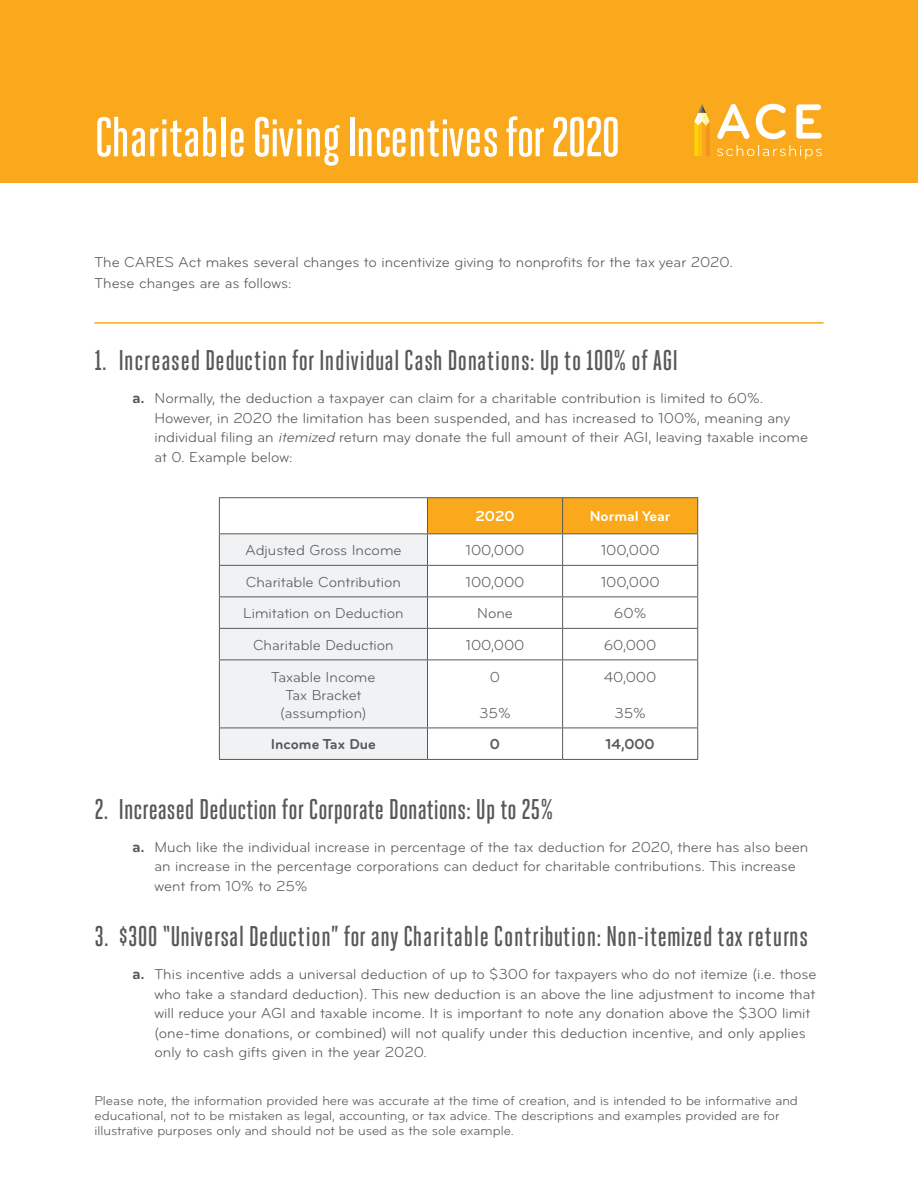
<style>
.page{position:relative;width:918px;height:1188px;background:#fff}
.page>*{position:absolute;margin:0;border:0;box-sizing:border-box;transform-origin:0 0}
.t1{font:500 55.5px "Heroic Condensed";color:#fff}
.Skin_in_the_game_con{font:500 28.5px "Heroic Condensed";letter-spacing:.03em;color:#57585a}
.Skin_in_the_game_con-2{font:500 28.5px "Heroic Condensed";color:#57585a}
.Skin_in_the_game_con-3{font:15px/19.5px "Bryant";color:#57585a}
.t2{font:700 15px "Bryant";color:#57585a}
.Skin_in_the_game_con-4{font:700 15px "Bryant";color:#fff}
.Skin_in_the_game_con-5{font:13.5px/15px "Bryant";color:#57585a}
.s1{font-weight:700;font-size:16.5px}
.s2{font-style:italic}
</style>
<div class="page">
<div style="left:0;top:0;width:918px;height:182px;background:#f9a91b"></div>
<hr style="left:94px;top:322px;width:730px;height:2px;background:#f9a91b">
<div style="left:428px;top:498px;width:269px;height:35px;background:#f9a91b"></div>
<div style="left:220px;top:534px;width:207px;height:225px;background:#f1f2f3"></div>
<hr style="left:219px;top:497px;width:209px;height:1px;background:#57585a">
<hr style="left:219px;top:498px;width:1px;height:35px;background:#57585a">
<hr style="left:428px;top:497px;width:135px;height:1px;background:#57585a">
<hr style="left:427px;top:498px;width:1px;height:35px;background:#57585a">
<hr style="left:563px;top:497px;width:135px;height:1px;background:#57585a">
<hr style="left:562px;top:498px;width:1px;height:35px;background:#57585a">
<hr style="left:697px;top:498px;width:1px;height:35px;background:#57585a">
<hr style="left:219px;top:533px;width:209px;height:1px;background:#57585a">
<hr style="left:219px;top:534px;width:1px;height:31px;background:#57585a">
<hr style="left:428px;top:533px;width:135px;height:1px;background:#57585a">
<hr style="left:427px;top:534px;width:1px;height:31px;background:#57585a">
<hr style="left:563px;top:533px;width:135px;height:1px;background:#57585a">
<hr style="left:562px;top:534px;width:1px;height:31px;background:#57585a">
<hr style="left:697px;top:534px;width:1px;height:31px;background:#57585a">
<hr style="left:219px;top:565px;width:209px;height:1px;background:#57585a">
<hr style="left:219px;top:566px;width:1px;height:30px;background:#57585a">
<hr style="left:428px;top:565px;width:135px;height:1px;background:#57585a">
<hr style="left:427px;top:566px;width:1px;height:30px;background:#57585a">
<hr style="left:563px;top:565px;width:135px;height:1px;background:#57585a">
<hr style="left:562px;top:566px;width:1px;height:30px;background:#57585a">
<hr style="left:697px;top:566px;width:1px;height:30px;background:#57585a">
<hr style="left:219px;top:596px;width:209px;height:1px;background:#57585a">
<hr style="left:219px;top:597px;width:1px;height:31px;background:#57585a">
<hr style="left:428px;top:596px;width:135px;height:1px;background:#57585a">
<hr style="left:427px;top:597px;width:1px;height:31px;background:#57585a">
<hr style="left:563px;top:596px;width:135px;height:1px;background:#57585a">
<hr style="left:562px;top:597px;width:1px;height:31px;background:#57585a">
<hr style="left:697px;top:597px;width:1px;height:31px;background:#57585a">
<hr style="left:219px;top:628px;width:209px;height:1px;background:#57585a">
<hr style="left:219px;top:629px;width:1px;height:31px;background:#57585a">
<hr style="left:428px;top:628px;width:135px;height:1px;background:#57585a">
<hr style="left:427px;top:629px;width:1px;height:31px;background:#57585a">
<hr style="left:563px;top:628px;width:135px;height:1px;background:#57585a">
<hr style="left:562px;top:629px;width:1px;height:31px;background:#57585a">
<hr style="left:697px;top:629px;width:1px;height:31px;background:#57585a">
<hr style="left:219px;top:660px;width:209px;height:1px;background:#57585a">
<hr style="left:219px;top:660px;width:1px;height:68px;background:#57585a">
<hr style="left:428px;top:660px;width:135px;height:1px;background:#57585a">
<hr style="left:427px;top:660px;width:1px;height:68px;background:#57585a">
<hr style="left:563px;top:660px;width:135px;height:1px;background:#57585a">
<hr style="left:562px;top:660px;width:1px;height:68px;background:#57585a">
<hr style="left:697px;top:660px;width:1px;height:68px;background:#57585a">
<hr style="left:219px;top:728px;width:209px;height:1px;background:#57585a">
<hr style="left:219px;top:728px;width:1px;height:31px;background:#57585a">
<hr style="left:428px;top:728px;width:135px;height:1px;background:#57585a">
<hr style="left:427px;top:728px;width:1px;height:31px;background:#57585a">
<hr style="left:563px;top:728px;width:135px;height:1px;background:#57585a">
<hr style="left:562px;top:728px;width:1px;height:31px;background:#57585a">
<hr style="left:697px;top:728px;width:1px;height:31px;background:#57585a">
<hr style="left:219px;top:759px;width:209px;height:1px;background:#57585a">
<hr style="left:428px;top:759px;width:135px;height:1px;background:#57585a">
<hr style="left:563px;top:759px;width:135px;height:1px;background:#57585a">
<svg style="left:717px;top:104px;width:33px;height:35px"></svg>
<svg style="left:756px;top:104px;width:30px;height:35px"></svg>
<svg style="left:796px;top:104px;width:26px;height:35px"></svg>
<svg style="left:717px;top:145px;width:105px;height:14px"></svg>
<svg style="left:694px;top:104px;width:16px;height:52px"></svg>
<p class="t1" style="left:94px;top:107px;width:527px">Charitable Giving Incentives for 2020</p>
<p class="Skin_in_the_game_con-3" style="left:94px;top:252px;width:640px;line-height:21px">The CARES Act makes several changes to incentivize giving to nonprofits for the tax year 2020.<br>These changes are as follows:</p>
<p class="Skin_in_the_game_con" style="left:94px;top:345px;width:585px">1. Increased Deduction for Individual Cash Donations: Up to 100% of AGI</p>
<p class="Skin_in_the_game_con-3" style="left:154px;top:389px;width:655px;text-indent:-22px"><span class="s1">a.</span> Normally, the deduction a taxpayer can claim for a charitable contribution is limited to 60%.<br>However, in 2020 the limitation has been suspended, and has increased to 100%, meaning any individual filing an <span class="s2">itemized</span> return may donate the full amount of their AGI, leaving taxable income at 0. Example below:</p>
<p class="Skin_in_the_game_con-4" style="left:476px;top:507px;width:40px">2020</p>
<p class="Skin_in_the_game_con-4" style="left:590px;top:507px;width:82px">Normal Year</p>
<p class="Skin_in_the_game_con-3" style="left:245px;top:541px;width:158px">Adjusted Gross Income</p>
<p class="Skin_in_the_game_con-3" style="left:466px;top:541px;width:60px">100,000</p>
<p class="Skin_in_the_game_con-3" style="left:601px;top:541px;width:60px">100,000</p>
<p class="Skin_in_the_game_con-3" style="left:246px;top:572px;width:157px">Charitable Contribution</p>
<p class="Skin_in_the_game_con-3" style="left:466px;top:572px;width:60px">100,000</p>
<p class="Skin_in_the_game_con-3" style="left:601px;top:572px;width:60px">100,000</p>
<p class="Skin_in_the_game_con-3" style="left:243px;top:604px;width:162px">Limitation on Deduction</p>
<p class="Skin_in_the_game_con-3" style="left:477px;top:604px;width:37px">None</p>
<p class="Skin_in_the_game_con-3" style="left:614px;top:604px;width:34px">60%</p>
<p class="Skin_in_the_game_con-3" style="left:253px;top:635px;width:142px">Charitable Deduction</p>
<p class="Skin_in_the_game_con-3" style="left:466px;top:635px;width:60px">100,000</p>
<p class="Skin_in_the_game_con-3" style="left:604px;top:635px;width:54px">60,000</p>
<p class="Skin_in_the_game_con-3" style="left:271px;top:667px;width:106px">Taxable Income</p>
<p class="Skin_in_the_game_con-3" style="left:285px;top:685px;width:78px">Tax Bracket</p>
<p class="Skin_in_the_game_con-3" style="left:280px;top:703px;width:88px">(assumption)</p>
<p class="Skin_in_the_game_con-3" style="left:490px;top:667px;width:12px">0</p>
<p class="Skin_in_the_game_con-3" style="left:479px;top:703px;width:33px">35%</p>
<p class="Skin_in_the_game_con-3" style="left:604px;top:667px;width:54px">40,000</p>
<p class="Skin_in_the_game_con-3" style="left:614px;top:703px;width:33px">35%</p>
<p class="t2" style="left:271px;top:735px;width:107px">Income Tax Due</p>
<p class="t2" style="left:490px;top:735px;width:12px">0</p>
<p class="t2" style="left:606px;top:735px;width:51px">14,000</p>
<p class="Skin_in_the_game_con-2" style="left:94px;top:793px;width:460px">2. Increased Deduction for Corporate Donations: Up to 25%</p>
<p class="Skin_in_the_game_con-3" style="left:154px;top:837px;width:655px;text-indent:-22px"><span class="s1">a.</span> Much like the individual increase in percentage of the tax deduction for 2020, there has also been an increase in the percentage corporations can deduct for charitable contributions. This increase went from 10% to 25%</p>
<p class="Skin_in_the_game_con" style="left:94px;top:921px;width:715px">3. $300 “Universal Deduction” for any Charitable Contribution: Non-itemized tax returns</p>
<p class="Skin_in_the_game_con-3" style="left:155px;top:965px;width:664px;text-indent:-22px"><span class="s1">a.</span> This incentive adds a universal deduction of up to $300 for taxpayers who do not itemize (i.e. those who take a standard deduction). This new deduction is an above the line adjustment to income that will reduce your AGI and taxable income. It is important to note any donation above the $300 limit (one-time donations, or combined) will not qualify under this deduction incentive, and only applies only to cash gifts given in the year 2020.</p>
<p class="Skin_in_the_game_con-5" style="left:94px;top:1093px;width:705px">Please note, the information provided here was accurate at the time of creation, and is intended to be informative and educational, not to be mistaken as legal, accounting, or tax advice. The descriptions and examples provided are for illustrative purposes only and should not be used as the sole example.</p>
</div>
